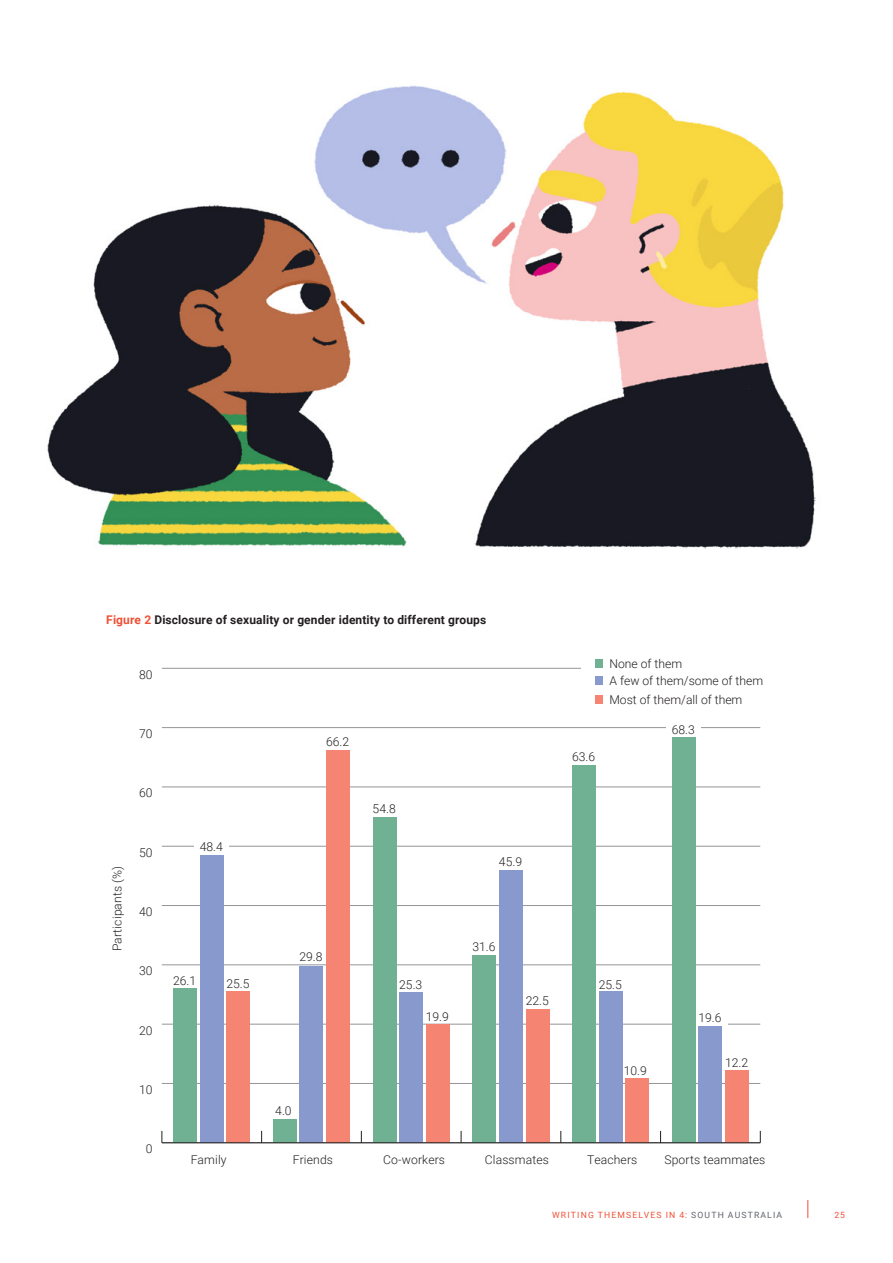
<style>
.page{position:relative;width:893px;height:1263px;background:#fff}
.page>*{position:absolute;margin:0;border:0;box-sizing:border-box;transform-origin:0 0}
.t1{font:300 12.15px "Roboto";color:#231f20}
.t2{font:700 12px "Roboto";letter-spacing:.01em;color:#231f20}
.t3{font:8.7px "Roboto";letter-spacing:.135em;color:#f05137}
.s1{color:#f05137}
.s2{color:#5f636a}
</style>
<div class="page">
<svg style="left:808px;top:1200px;width:1px;height:18px"></svg>
<img style="left:47px;top:85px;width:769px;height:464px">
<hr style="left:162px;top:1083px;width:598px;height:1px;background:#939598">
<hr style="left:162px;top:1024px;width:598px;height:1px;background:#939598">
<hr style="left:162px;top:964px;width:598px;height:1px;background:#939598">
<hr style="left:162px;top:905px;width:598px;height:1px;background:#939598">
<hr style="left:162px;top:846px;width:598px;height:1px;background:#939598">
<hr style="left:162px;top:787px;width:598px;height:1px;background:#939598">
<hr style="left:162px;top:727px;width:598px;height:1px;background:#939598">
<hr style="left:162px;top:668px;width:598px;height:1px;background:#939598">
<div style="left:194px;top:833px;width:34px;height:21px;background:#fff"></div>
<div style="left:666px;top:717px;width:35px;height:21px;background:#fff"></div>
<div style="left:693px;top:1004px;width:35px;height:21px;background:#fff"></div>
<div style="left:226px;top:991px;width:24px;height:152px;background:#f58572"></div>
<div style="left:326px;top:750px;width:24px;height:393px;background:#f58572"></div>
<div style="left:426px;top:1025px;width:24px;height:118px;background:#f58572"></div>
<div style="left:526px;top:1009px;width:23px;height:134px;background:#f58572"></div>
<div style="left:625px;top:1078px;width:24px;height:65px;background:#f58572"></div>
<div style="left:725px;top:1070px;width:24px;height:73px;background:#f58572"></div>
<div style="left:200px;top:856px;width:24px;height:287px;background:#8899ce"></div>
<div style="left:299px;top:966px;width:24px;height:177px;background:#8899ce"></div>
<div style="left:399px;top:993px;width:24px;height:150px;background:#8899ce"></div>
<div style="left:499px;top:870px;width:24px;height:273px;background:#8899ce"></div>
<div style="left:599px;top:991px;width:24px;height:152px;background:#8899ce"></div>
<div style="left:698px;top:1026px;width:24px;height:117px;background:#8899ce"></div>
<div style="left:173px;top:988px;width:24px;height:155px;background:#70b194"></div>
<div style="left:273px;top:1119px;width:24px;height:24px;background:#70b194"></div>
<div style="left:373px;top:818px;width:24px;height:325px;background:#70b194"></div>
<div style="left:472px;top:955px;width:24px;height:188px;background:#70b194"></div>
<div style="left:572px;top:765px;width:24px;height:378px;background:#70b194"></div>
<div style="left:672px;top:738px;width:24px;height:405px;background:#70b194"></div>
<hr style="left:162px;top:1142px;width:598px;height:1px;background:#231f20">
<svg style="left:162px;top:1131px;width:1px;height:12px"></svg>
<svg style="left:261px;top:1131px;width:1px;height:12px"></svg>
<svg style="left:361px;top:1131px;width:1px;height:12px"></svg>
<svg style="left:461px;top:1131px;width:1px;height:12px"></svg>
<svg style="left:561px;top:1131px;width:1px;height:12px"></svg>
<svg style="left:660px;top:1131px;width:1px;height:12px"></svg>
<svg style="left:760px;top:1131px;width:1px;height:12px"></svg>
<div style="left:581px;top:630px;width:227px;height:83px;background:#fff"></div>
<div style="left:595px;top:695px;width:8px;height:9px;background:#f58572"></div>
<div style="left:595px;top:676px;width:8px;height:9px;background:#8899ce"></div>
<div style="left:595px;top:659px;width:8px;height:8px;background:#70b194"></div>
<p class="t2" style="left:106px;top:611px;width:381px"><span class="s1">Figure 2</span> Disclosure of sexuality or gender identity to different groups</p>
<p class="t1" style="left:139px;top:666px;width:15px">80</p>
<p class="t1" style="left:139px;top:725px;width:15px">70</p>
<p class="t1" style="left:139px;top:784px;width:15px">60</p>
<p class="t1" style="left:109px;top:951px;width:87px;rotate:-90deg">Participants (%)</p>
<p class="t1" style="left:139px;top:844px;width:15px">50</p>
<p class="t1" style="left:139px;top:903px;width:15px">40</p>
<p class="t1" style="left:139px;top:962px;width:15px">30</p>
<p class="t1" style="left:139px;top:1022px;width:15px">20</p>
<p class="t1" style="left:139px;top:1081px;width:15px">10</p>
<p class="t1" style="left:200px;top:838px;width:25px">48.4</p>
<p class="t1" style="left:173px;top:972px;width:25px">26.1</p>
<p class="t1" style="left:226px;top:975px;width:25px">25.5</p>
<p class="t1" style="left:326px;top:733px;width:25px">66.2</p>
<p class="t1" style="left:373px;top:800px;width:25px">54.8</p>
<p class="t1" style="left:499px;top:853px;width:25px">45.9</p>
<p class="t1" style="left:300px;top:948px;width:25px">29.8</p>
<p class="t1" style="left:399px;top:976px;width:25px">25.3</p>
<p class="t1" style="left:426px;top:1008px;width:25px">19.9</p>
<p class="t1" style="left:472px;top:938px;width:25px">31.6</p>
<p class="t1" style="left:526px;top:992px;width:25px">22.5</p>
<p class="t1" style="left:275px;top:1102px;width:18px">4.0</p>
<p class="t1" style="left:609px;top:655px;width:74px">None of them</p>
<p class="t1" style="left:609px;top:672px;width:155px">A few of them/some of them</p>
<p class="t1" style="left:609px;top:691px;width:134px">Most of them/all of them</p>
<p class="t1" style="left:572px;top:748px;width:25px">63.6</p>
<p class="t1" style="left:672px;top:721px;width:25px">68.3</p>
<p class="t1" style="left:599px;top:976px;width:25px">25.5</p>
<p class="t1" style="left:624px;top:1062px;width:25px">10.9</p>
<p class="t1" style="left:698px;top:1009px;width:25px">19.6</p>
<p class="t1" style="left:725px;top:1054px;width:25px">12.2</p>
<p class="t1" style="left:146px;top:1140px;width:8px">0</p>
<p class="t1" style="left:191px;top:1151px;width:37px">Family</p>
<p class="t1" style="left:293px;top:1151px;width:42px">Friends</p>
<p class="t1" style="left:383px;top:1151px;width:63px">Co-workers</p>
<p class="t1" style="left:485px;top:1151px;width:66px">Classmates</p>
<p class="t1" style="left:587px;top:1151px;width:52px">Teachers</p>
<p class="t1" style="left:664px;top:1151px;width:103px">Sports teammates</p>
<p class="t3" style="left:552px;top:1208px;width:232px">WRITING THEMSELVES IN 4: <span class="s2">SOUTH AUSTRALIA</span></p>
<p class="t3" style="left:835px;top:1208px;width:12px">25</p>
</div>
